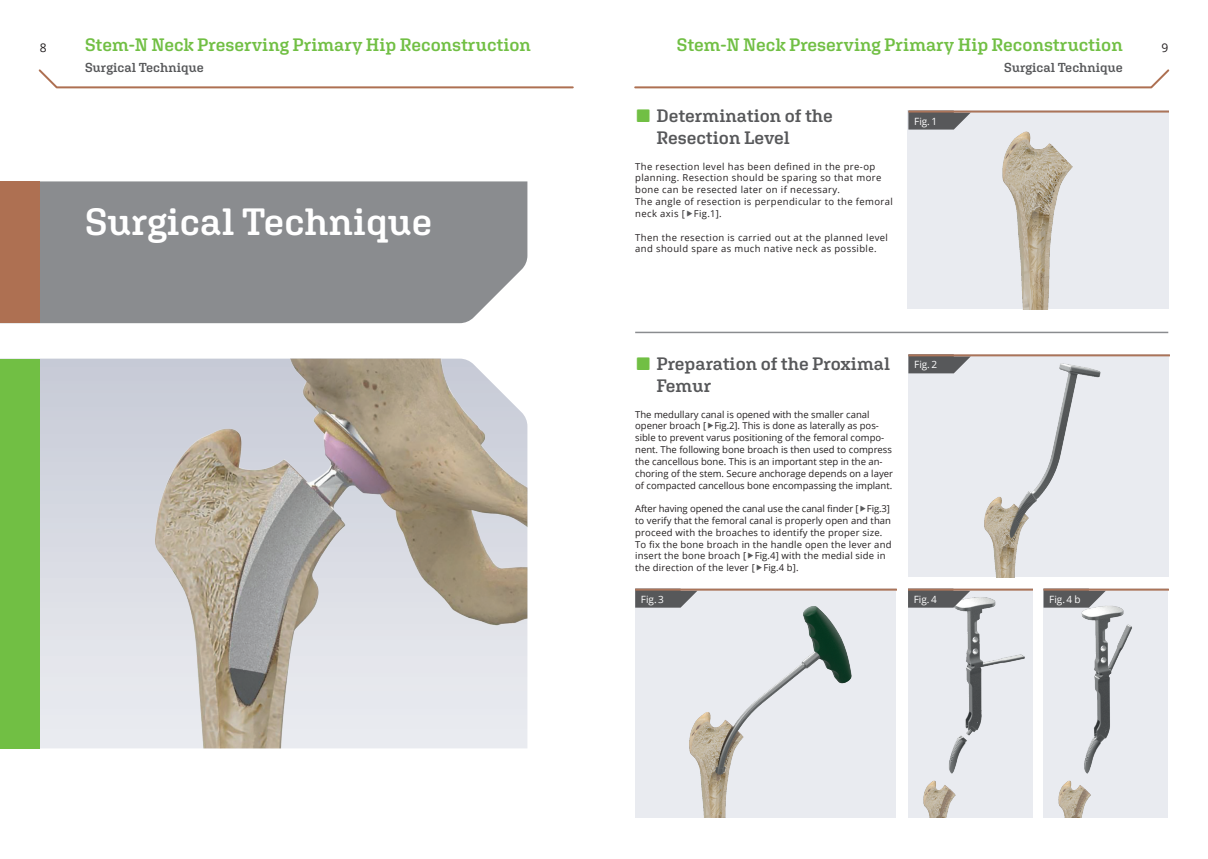
<style>
.page{position:relative;width:1208px;height:859px;background:#fff}
.page>*{position:absolute;margin:0;border:0;box-sizing:border-box;transform-origin:0 0}
.Title_-_headline_38p{font:600 38px "Aglet Slab";letter-spacing:-.005em;color:#fff}
.Page_top_index_green{font:600 18px "Aglet Slab";color:#71bf44}
.t1{font:600 18px/21.6px "Aglet Slab";color:#57585a}
.Page_top_index_green-2{font:600 13px "Aglet Slab";letter-spacing:-.005em;color:#57585a}
.t2{font:12px "Open Sans";color:#231f20}
.t3{font:10px "Open Sans";color:#fff}
.Standard_text_9_5pt{font:9.5px/11.8px "Open Sans";color:#231f20}
.Standard_text_9_5pt-2{font:9.5px/11.8px "Open Sans";letter-spacing:.04em;color:#231f20}
.Standard_text_9_5pt-3{font:9.5px/11.8px "Open Sans";letter-spacing:.02em;color:#231f20;text-align:justify}
.s1{font-size:20.5px;color:#71bf44}
</style>
<div class="page">
<svg style="left:634px;top:69px;width:536px;height:20px"></svg>
<svg style="left:38px;top:69px;width:536px;height:20px"></svg>
<svg style="left:40px;top:359px;width:83px;height:389px;background:#d9dbe3"></svg>
<img style="left:123px;top:359px;width:404px;height:389px">
<div style="left:40px;top:181px;width:487px;height:142px;background:#8a8c8f"></div>
<div style="left:0;top:181px;width:40px;height:142px;background:#ae7052"></div>
<div style="left:0;top:359px;width:40px;height:389px;background:#71bf44"></div>
<hr style="left:635px;top:332px;width:533px;height:1px;background:#8a8c8f">
<div style="left:907px;top:111px;width:261px;height:198px;background:#e9ebf0"></div>
<img style="left:1002px;top:131px;width:71px;height:178px">
<svg style="left:908px;top:113px;width:62px;height:17px"></svg>
<hr style="left:908px;top:111px;width:260px;height:2px;background:#ab7459">
<img style="left:908px;top:356px;width:261px;height:221px">
<svg style="left:908px;top:356px;width:62px;height:17px"></svg>
<hr style="left:908px;top:354px;width:261px;height:2px;background:#ab7459">
<img style="left:908px;top:591px;width:124px;height:227px">
<svg style="left:908px;top:591px;width:62px;height:17px"></svg>
<hr style="left:908px;top:589px;width:124px;height:2px;background:#ab7459">
<img style="left:1044px;top:591px;width:124px;height:227px">
<svg style="left:1043px;top:591px;width:63px;height:17px"></svg>
<hr style="left:1043px;top:589px;width:125px;height:2px;background:#ab7459">
<div style="left:635px;top:589px;width:261px;height:229px;background:#e9ebf0"></div>
<img style="left:689px;top:606px;width:163px;height:212px">
<svg style="left:635px;top:591px;width:62px;height:17px"></svg>
<hr style="left:635px;top:589px;width:261px;height:2px;background:#ab7459">
<p class="Page_top_index_green" style="left:85px;top:34px;width:447px">Stem-N Neck Preserving Primary Hip Reconstruction</p>
<p class="Page_top_index_green-2" style="left:85px;top:60px;width:120px">Surgical Technique</p>
<p class="Page_top_index_green" style="left:677px;top:34px;width:447px">Stem-N Neck Preserving Primary Hip Reconstruction</p>
<p class="Page_top_index_green-2" style="left:1004px;top:60px;width:120px">Surgical Technique</p>
<p class="t2" style="left:40px;top:39px;width:8px">8</p>
<p class="t2" style="left:1161px;top:39px;width:8px">9</p>
<p class="Title_-_headline_38p" style="left:85px;top:199px;width:349px">Surgical Technique</p>
<p class="t1" style="left:656px;top:105px;width:178px;text-indent:-21px"><span class="s1">⬛</span> Determination of the<br>Resection Level</p>
<p class="Standard_text_9_5pt-2" style="left:635px;top:160px;width:248px">The resection level has been defined in the pre-op planning. Resection should be sparing so that more bone can be resected later on if necessary.</p>
<p class="Standard_text_9_5pt-2" style="left:635px;top:195px;width:259px">The angle of resection is perpendicular to the femoral neck axis [ Fig.1].</p>
<p class="Standard_text_9_5pt-2" style="left:635px;top:231px;width:254px">Then the resection is carried out at the planned level and should spare as much native neck as possible.</p>
<p class="t3" style="left:914px;top:114px;width:25px">Fig. 1</p>
<p class="t1" style="left:656px;top:353px;width:235px;text-indent:-21px"><span class="s1">⬛</span> Preparation of the Proximal<br>Femur</p>
<p class="Standard_text_9_5pt" style="left:635px;top:408px;width:259px">The medullary canal is opened with the smaller canal opener broach [ Fig.2]. This is done as laterally as pos&shy;sible to prevent varus positioning of the femoral compo&shy;nent. The following bone broach is then used to compress the cancellous bone. This is an important step in the an&shy;choring of the stem. Secure anchorage depends on a layer of compacted cancellous bone encompassing the implant.</p>
<p class="Standard_text_9_5pt-3" style="left:635px;top:503px;width:257px">After having opened the canal use the canal finder [ Fig.3] to verify that the femoral canal is properly open and than proceed with the broaches to identify the proper size.</p>
<p class="Standard_text_9_5pt-3" style="left:635px;top:538px;width:258px;text-align:left">To fix the bone broach in the handle open the lever and insert the bone broach [ Fig.4] with the medial side in the direction of the lever [ Fig.4 b].</p>
<p class="t3" style="left:914px;top:358px;width:25px">Fig. 2</p>
<p class="t3" style="left:641px;top:592px;width:25px">Fig. 3</p>
<p class="t3" style="left:913px;top:592px;width:25px">Fig. 4</p>
<p class="t3" style="left:1049px;top:592px;width:33px">Fig. 4 b</p>
</div>
